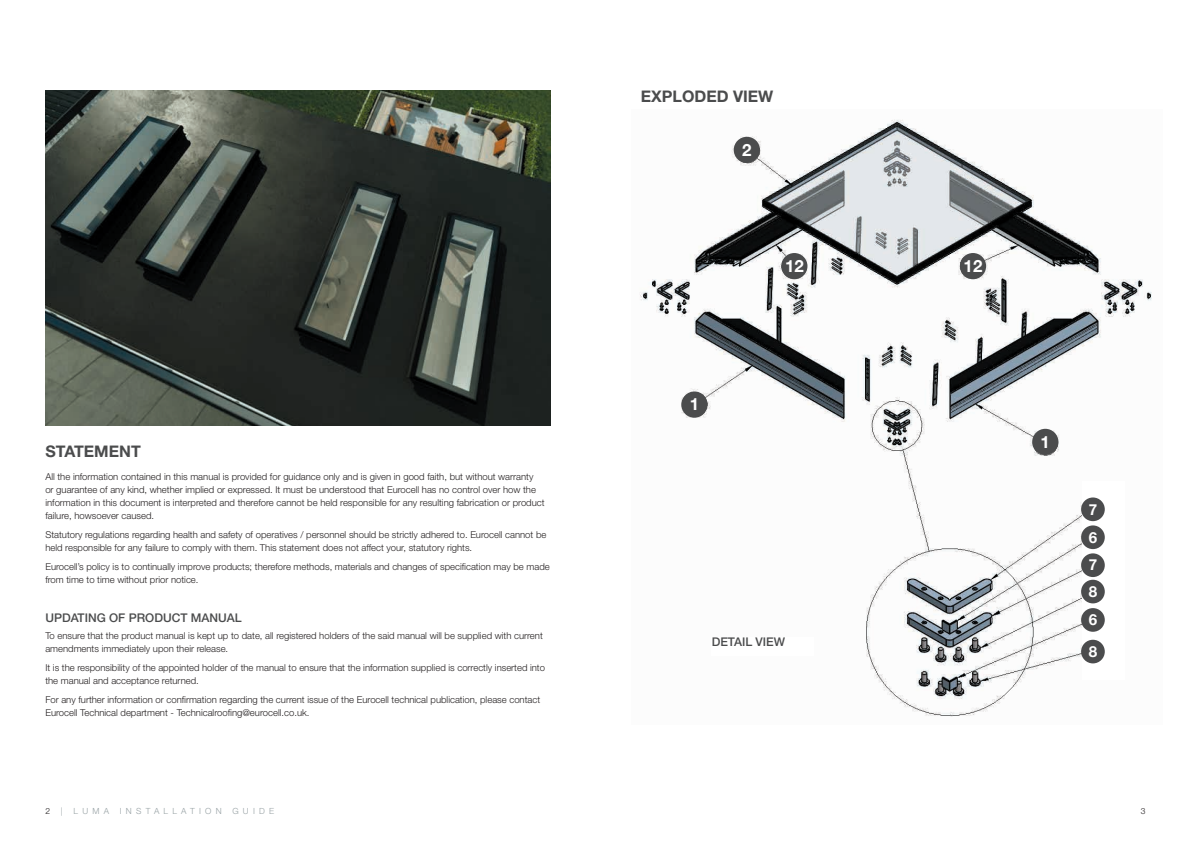
<style>
.page{position:relative;width:1191px;height:842px;background:#fff}
.page>*{position:absolute;margin:0;border:0;box-sizing:border-box;transform-origin:0 0}
.t1{font:700 16.8px "Helvetica Neue";color:#fff}
.t2{font:700 16px "Helvetica Neue LT Std";color:#4b4c4d}
.t3{font:700 15.5px "Calibri";letter-spacing:.005em;color:#000}
.t4{font:700 15.2px/27.9px "Helvetica Neue";color:#fff;text-align:justify}
.t5{font:500 12px "Helvetica Neue LT Std";color:#4b4c4d}
.t6{font:300 9.5px/13px "Helvetica Neue LT Std";color:#231f20}
.t7{font:300 8.5px "Helvetica Neue LT Std";letter-spacing:.5em;color:#98a2a5}
.t8{font:300 8.5px "Helvetica Neue LT Std";color:#231f20}
</style>
<div class="page">
<img style="left:45px;top:91px;width:505px;height:335px">
<img style="left:640px;top:119px;width:512px;height:598px">
<div style="left:1082px;top:481px;width:43px;height:199px;background:#fff"></div>
<div style="left:711px;top:637px;width:103px;height:19px;background:#fff"></div>
<div style="left:1081px;top:497px;width:23px;height:24px;background:#4b4c4d;border-radius:50%"></div>
<div style="left:1081px;top:525px;width:23px;height:24px;background:#4b4c4d;border-radius:50%"></div>
<div style="left:1081px;top:553px;width:23px;height:24px;background:#4b4c4d;border-radius:50%"></div>
<div style="left:1081px;top:580px;width:23px;height:23px;background:#4b4c4d;border-radius:50%"></div>
<div style="left:1081px;top:608px;width:23px;height:24px;background:#4b4c4d;border-radius:50%"></div>
<div style="left:1081px;top:640px;width:23px;height:23px;background:#4b4c4d;border-radius:50%"></div>
<div style="left:681px;top:391px;width:26px;height:27px;background:#4b4c4d;border-radius:50%"></div>
<div style="left:1032px;top:429px;width:26px;height:26px;background:#4b4c4d;border-radius:50%"></div>
<div style="left:960px;top:253px;width:26px;height:26px;background:#4b4c4d;border-radius:50%"></div>
<div style="left:733px;top:137px;width:27px;height:26px;background:#4b4c4d;border-radius:50%"></div>
<div style="left:781px;top:253px;width:26px;height:26px;background:#4b4c4d;border-radius:50%"></div>
<h2 class="t2" style="left:641px;top:87px;width:134px">EXPLODED VIEW</h2>
<h2 class="t2" style="left:45px;top:441px;width:97px">STATEMENT</h2>
<p class="t6" style="left:45px;top:470px;width:501px">All the information contained in this manual is provided for guidance only and is given in good faith, but without warranty<br>or guarantee of any kind, whether implied or expressed. It must be understood that Eurocell has no control over how the information in this document is interpreted and therefore cannot be held responsible for any resulting fabrication or product failure, howsoever caused.</p>
<p class="t6" style="left:45px;top:528px;width:502px">Statutory regulations regarding health and safety of operatives / personnel should be strictly adhered to. Eurocell cannot be held responsible for any failure to comply with them. This statement does not affect your, statutory rights.</p>
<p class="t6" style="left:45px;top:560px;width:506px">Eurocell’s policy is to continually improve products; therefore methods, materials and changes of specification may be made from time to time without prior notice.</p>
<p class="t5" style="left:45px;top:611px;width:198px">UPDATING OF PRODUCT MANUAL</p>
<p class="t6" style="left:45px;top:629px;width:499px">To ensure that the product manual is kept up to date, all registered holders of the said manual will be supplied with current amendments immediately upon their release.</p>
<p class="t6" style="left:45px;top:661px;width:501px">It is the responsibility of the appointed holder of the manual to ensure that the information supplied is correctly inserted into the manual and acceptance returned.</p>
<p class="t6" style="left:45px;top:692px;width:496px">For any further information or confirmation regarding the current issue of the Eurocell technical publication, please contact<br>Eurocell Technical department - Technicalroofing@eurocell.co.uk.</p>
<h1 class="t1" style="left:742px;top:137px;width:11px">2</h1>
<h1 class="t1" style="left:785px;top:253px;width:20px">12</h1>
<h1 class="t1" style="left:689px;top:391px;width:11px">1</h1>
<p class="t5" style="left:711px;top:634px;width:75px">DETAIL VIEW</p>
<h3 class="t3" style="left:718px;top:632px;width:86px">DETAIL VIEW</h3>
<h1 class="t1" style="left:963px;top:253px;width:20px">12</h1>
<h1 class="t1" style="left:1040px;top:428px;width:11px">1</h1>
<h3 class="t4" style="left:1088px;top:496px;width:10px">7<br>6<br>7</h3>
<h3 class="t4" style="left:1088px;top:578px;width:10px;line-height:28.4px">8<br>6</h3>
<h3 class="t4" style="left:1088px;top:638px;width:10px">8</h3>
<p class="t8" style="left:45px;top:805px;width:6px">2</p>
<p class="t7" style="left:61px;top:805px;width:3px">|</p>
<p class="t7" style="left:74px;top:805px;width:37px">LUMA</p>
<p class="t7" style="left:120px;top:805px;width:103px">INSTALLATION</p>
<p class="t7" style="left:232px;top:805px;width:43px">GUIDE</p>
<p class="t8" style="left:1140px;top:805px;width:6px">3</p>
</div>
